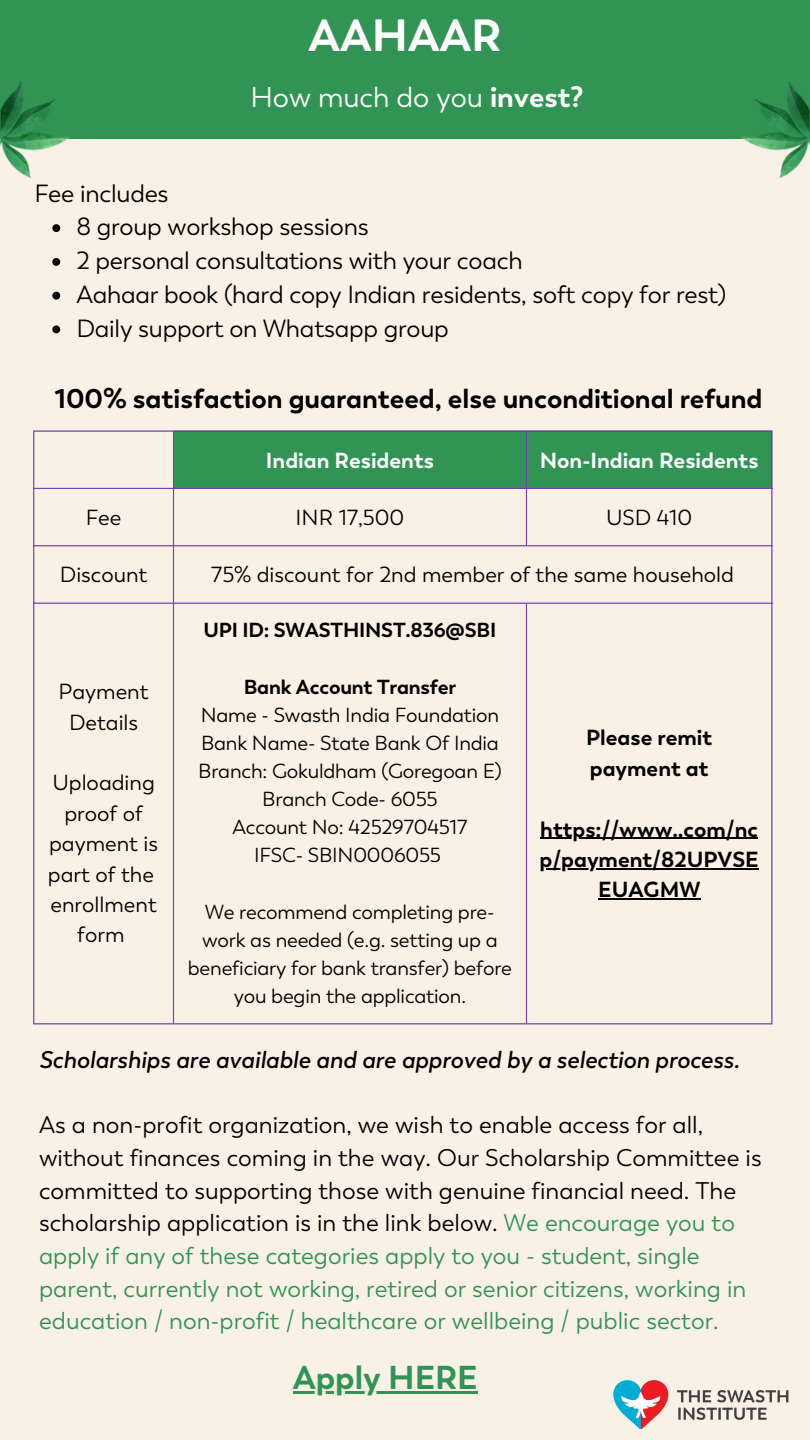
<style>
.page{position:relative;width:810px;height:1440px;background:#faf1e6}
.page>*{position:absolute;margin:0;border:0;box-sizing:border-box;transform-origin:0 0}
.t1{font:700 45px "Boston";color:#fff}
.t2{font:700 33px "Boston";letter-spacing:-.005em;color:#319455}
.t3{font:28.5px "Boston";letter-spacing:-.005em;color:#fff}
.t4{font:700 27px "Boston";letter-spacing:-.005em;color:#000}
.t5{font:24.75px/33.8px "Boston";letter-spacing:-.01em;color:#000}
.t6{font:24px/32.7px "Boston";color:#000}
.t7{font:italic 600 24px "Boston";color:#000}
.t8{font:21.75px/30.3px "Boston";color:#000;text-align:center}
.t9{font:700 21.75px/30.3px "Boston";color:#000}
.t10{font:700 21.75px "Boston";color:#fff}
.t11{font:20.25px/28.2px "Boston";letter-spacing:-.01em;color:#000;text-align:center}
.t12{font:700 20.25px "Boston";letter-spacing:-.01em;color:#000}
.s1{font-weight:700}
.s2{color:#319455}
</style>
<div class="page">
<div style="left:0;top:0;width:810px;height:139px;background:#319455"></div>
<img style="left:741px;top:82px;width:69px;height:96px">
<img style="left:0;top:82px;width:70px;height:96px">
<svg style="left:52px;top:224px;width:8px;height:8px"></svg>
<svg style="left:52px;top:258px;width:8px;height:8px"></svg>
<svg style="left:52px;top:292px;width:8px;height:8px"></svg>
<svg style="left:52px;top:325px;width:8px;height:8px"></svg>
<img style="left:613px;top:1380px;width:176px;height:49px">
<div style="left:174px;top:432px;width:597px;height:56px;background:#319455"></div>
<hr style="left:540px;top:838px;width:218px;height:1px;background:#000">
<hr style="left:540px;top:868px;width:219px;height:1px;background:#000">
<hr style="left:598px;top:898px;width:102px;height:2px;background:#000">
<hr style="left:33px;top:432px;width:1px;height:591px;background:#7640b4">
<hr style="left:173px;top:432px;width:1px;height:591px;background:#7640b4">
<hr style="left:526px;top:432px;width:1px;height:113px;background:#7640b4">
<hr style="left:526px;top:604px;width:1px;height:419px;background:#7640b4">
<hr style="left:771px;top:432px;width:2px;height:591px;background:#7640b4">
<hr style="left:33px;top:430px;width:740px;height:2px;background:#7640b4">
<hr style="left:33px;top:488px;width:740px;height:1px;background:#7640b4">
<hr style="left:33px;top:545px;width:740px;height:1px;background:#7640b4">
<hr style="left:33px;top:603px;width:740px;height:1px;background:#7640b4">
<hr style="left:33px;top:1023px;width:740px;height:1px;background:#7640b4">
<hr style="left:293px;top:1392px;width:185px;height:2px;background:#319455">
<h1 class="t1" style="left:309px;top:6px;width:194px">AAHAAR</h1>
<p class="t3" style="left:250px;top:79px;width:335px">How much do you <span class="s1">invest?</span></p>
<p class="t5" style="left:76px;top:176px;width:651px;text-indent:-42px">Fee includes<br>8 group workshop sessions<br>2 personal consultations with your coach<br>Aahaar book (hard copy Indian residents, soft copy for rest)<br>Daily support on Whatsapp group</p>
<p class="t4" style="left:55px;top:381px;width:709px">100% satisfaction guaranteed, else unconditional refund</p>
<p class="t10" style="left:266px;top:446px;width:170px">Indian Residents</p>
<p class="t10" style="left:540px;top:446px;width:220px">Non-Indian Residents</p>
<p class="t8" style="left:86px;top:502px;width:37px">Fee</p>
<p class="t8" style="left:296px;top:502px;width:110px">INR 17,500</p>
<p class="t8" style="left:606px;top:502px;width:88px">USD 410</p>
<p class="t8" style="left:60px;top:560px;width:89px">Discount</p>
<p class="t8" style="left:211px;top:560px;width:524px">75% discount for 2nd member of the same household</p>
<p class="t8" style="left:59px;top:677px;width:91px">Payment<br>Details</p>
<p class="t8" style="left:48px;top:768px;width:112px">Uploading proof of payment is part of the enrollment form</p>
<p class="t12" style="left:204px;top:617px;width:294px">UPI ID: SWASTHINST.836@SBI</p>
<p class="t12" style="left:244px;top:673px;width:214px">Bank Account Transfer</p>
<p class="t11" style="left:198px;top:701px;width:305px">Name - Swasth India Foundation<br>Bank Name- State Bank Of India<br>Branch: Gokuldham (Goregoan E)<br>Branch Code- 6055<br>Account No: 42529704517<br>IFSC- SBIN0006055</p>
<p class="t11" style="left:188px;top:898px;width:326px">We recommend completing pre&shy;work as needed (e.g. setting up a beneficiary for bank transfer) before you begin the application.</p>
<p class="t9" style="left:586px;top:723px;width:128px">Please remit payment at</p>
<p class="t9" style="left:540px;top:814px;width:221px;text-align:center">https://www..com/nc p/payment/82UPVSE<br>EUAGMW</p>
<p class="t7" style="left:39px;top:1044px;width:702px">Scholarships are available and are approved by a selection process.</p>
<p class="t6" style="left:39px;top:1109px;width:724px">As a non-profit organization, we wish to enable access for all, without finances coming in the way. Our Scholarship Committee is committed to supporting those with genuine financial need. The scholarship application is in the link below. <span class="s2">We encourage you to apply if any of these categories apply to you - student, single parent, currently not working, retired or senior citizens, working in education / non-profit / healthcare or wellbeing / public sector.</span></p>
<h2 class="t2" style="left:293px;top:1356px;width:186px">Apply HERE</h2>
</div>
